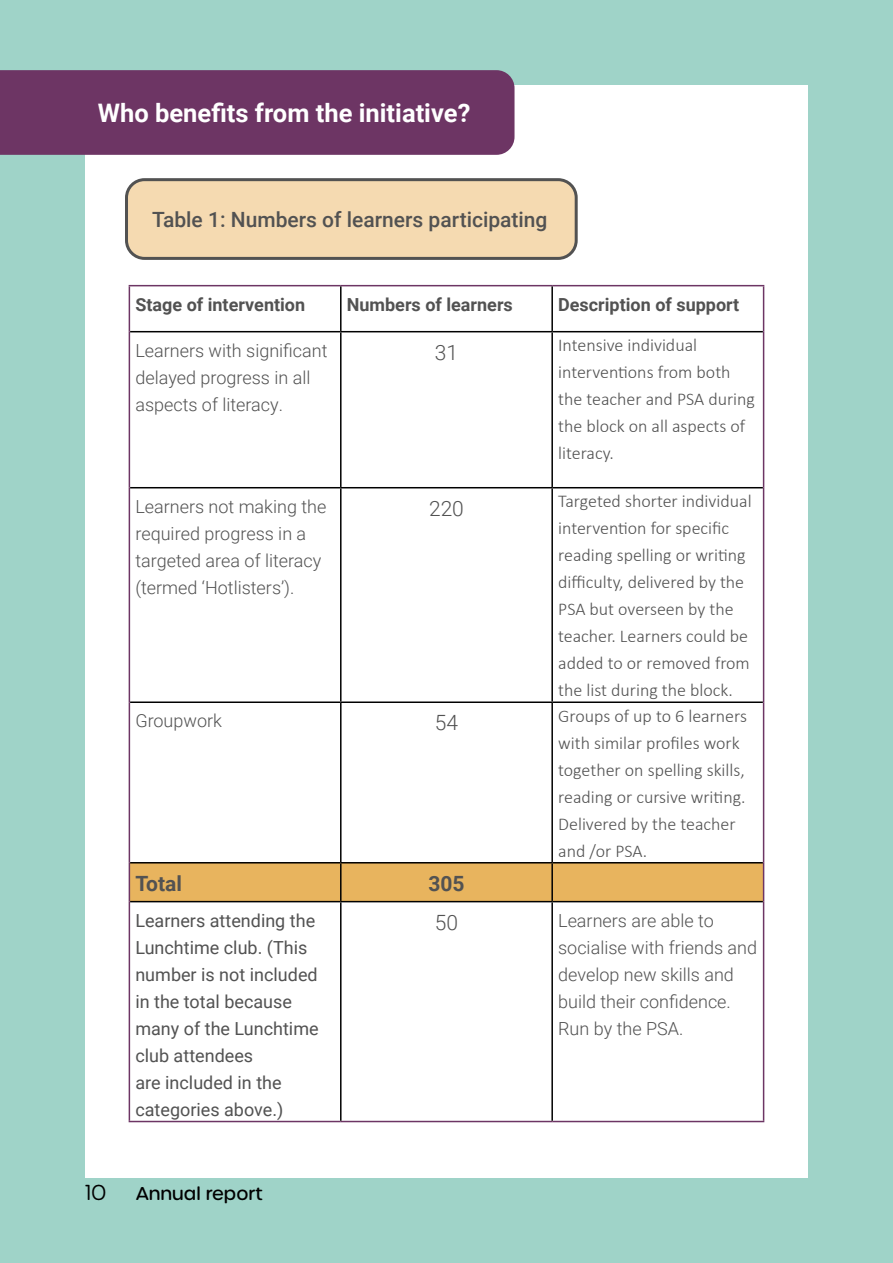
<style>
.page{position:relative;width:893px;height:1263px;background:#9fd3c8}
.page>*{position:absolute;margin:0;border:0;box-sizing:border-box;transform-origin:0 0}
.t1{font:700 25.5px "Roboto";color:#fff}
.t2{font:500 21px "Roboto";color:#525252}
.t3{font:300 21px "Roboto";color:#525252}
.t4{font:700 21px "Roboto";color:#525252}
.t5{font:300 21px "Urbane Rounded";color:#000}
.t6{font:300 18px/27px "Calibri";color:#525252}
.t7{font:300 18px/27px "Roboto";color:#525252}
.t8{font:18px/27px "Roboto";color:#525252}
.t9{font:700 18px "Roboto";color:#525252}
.t10{font:500 18px "Urbane Rounded";color:#000}
</style>
<div class="page">
<div style="left:85px;top:85px;width:723px;height:1093px;background:#fff"></div>
<div style="left:0;top:70px;width:514px;height:85px;background:#6d3564"></div>
<div style="left:130px;top:863px;width:633px;height:38px;background:#e8b45e"></div>
<hr style="left:129px;top:285px;width:212px;height:1px;background:#6d3564">
<hr style="left:129px;top:286px;width:1px;height:46px;background:#6d3564">
<hr style="left:341px;top:285px;width:211px;height:1px;background:#6d3564">
<hr style="left:552px;top:285px;width:212px;height:1px;background:#6d3564">
<hr style="left:763px;top:286px;width:1px;height:46px;background:#6d3564">
<hr style="left:129px;top:332px;width:1px;height:156px;background:#6d3564">
<hr style="left:763px;top:332px;width:1px;height:156px;background:#6d3564">
<hr style="left:129px;top:488px;width:1px;height:214px;background:#6d3564">
<hr style="left:763px;top:488px;width:1px;height:214px;background:#6d3564">
<hr style="left:129px;top:702px;width:1px;height:161px;background:#6d3564">
<hr style="left:763px;top:702px;width:1px;height:161px;background:#6d3564">
<hr style="left:129px;top:863px;width:1px;height:39px;background:#6d3564">
<hr style="left:763px;top:863px;width:1px;height:39px;background:#6d3564">
<hr style="left:129px;top:902px;width:1px;height:219px;background:#6d3564">
<hr style="left:763px;top:902px;width:1px;height:219px;background:#6d3564">
<hr style="left:129px;top:1121px;width:212px;height:1px;background:#6d3564">
<hr style="left:341px;top:1121px;width:211px;height:1px;background:#6d3564">
<hr style="left:552px;top:1121px;width:212px;height:1px;background:#6d3564">
<hr style="left:340px;top:286px;width:2px;height:45px;background:#000">
<hr style="left:551px;top:286px;width:2px;height:45px;background:#000">
<hr style="left:130px;top:331px;width:211px;height:1px;background:#000">
<hr style="left:341px;top:331px;width:211px;height:1px;background:#000">
<hr style="left:340px;top:332px;width:2px;height:155px;background:#000">
<hr style="left:552px;top:331px;width:211px;height:1px;background:#000">
<hr style="left:551px;top:332px;width:2px;height:155px;background:#000">
<hr style="left:130px;top:487px;width:211px;height:1px;background:#000">
<hr style="left:341px;top:487px;width:211px;height:1px;background:#000">
<hr style="left:340px;top:488px;width:2px;height:213px;background:#000">
<hr style="left:552px;top:487px;width:211px;height:1px;background:#000">
<hr style="left:551px;top:488px;width:2px;height:213px;background:#000">
<hr style="left:130px;top:701px;width:211px;height:2px;background:#000">
<hr style="left:341px;top:701px;width:211px;height:2px;background:#000">
<hr style="left:340px;top:703px;width:2px;height:159px;background:#000">
<hr style="left:552px;top:701px;width:211px;height:2px;background:#000">
<hr style="left:551px;top:703px;width:2px;height:159px;background:#000">
<hr style="left:130px;top:862px;width:211px;height:1px;background:#000">
<hr style="left:341px;top:862px;width:211px;height:1px;background:#000">
<hr style="left:340px;top:863px;width:2px;height:38px;background:#000">
<hr style="left:552px;top:862px;width:211px;height:1px;background:#000">
<hr style="left:551px;top:863px;width:2px;height:38px;background:#000">
<hr style="left:130px;top:901px;width:211px;height:1px;background:#000">
<hr style="left:341px;top:901px;width:211px;height:1px;background:#000">
<hr style="left:340px;top:902px;width:2px;height:219px;background:#000">
<hr style="left:552px;top:901px;width:211px;height:1px;background:#000">
<hr style="left:551px;top:902px;width:2px;height:219px;background:#000">
<div style="left:126px;top:180px;width:450px;height:78px;background:#f5dab1;border-radius:18px"></div>
<div style="left:125px;top:178px;width:453px;height:82px;border:3px solid #525252;border-radius:18px"></div>
<h1 class="t1" style="left:98px;top:95px;width:374px">Who benefits from the initiative?</h1>
<p class="t2" style="left:152px;top:205px;width:397px">Table 1: Numbers of learners participating</p>
<p class="t9" style="left:135px;top:291px;width:171px">Stage of intervention</p>
<p class="t9" style="left:347px;top:291px;width:168px">Numbers of learners</p>
<p class="t9" style="left:558px;top:291px;width:183px">Description of support</p>
<p class="t7" style="left:135px;top:336px;width:194px">Learners with significant delayed progress in all aspects of literacy.</p>
<p class="t3" style="left:435px;top:337px;width:25px">31</p>
<p class="t6" style="left:558px;top:332px;width:198px">Intensive individual interventions from both the teacher and PSA during the block on all aspects of literacy.</p>
<p class="t7" style="left:135px;top:492px;width:192px">Learners not making the required progress in a targeted area of literacy (termed ‘Hotlisters’).</p>
<p class="t3" style="left:429px;top:493px;width:36px">220</p>
<p class="t6" style="left:558px;top:488px;width:195px">Targeted shorter individual intervention for specific reading spelling or writing difficulty, delivered by the<br>PSA but overseen by the teacher. Learners could be added to or removed from the list during the block.</p>
<p class="t7" style="left:135px;top:706px;width:88px">Groupwork</p>
<p class="t3" style="left:435px;top:708px;width:25px">54</p>
<p class="t6" style="left:558px;top:702px;width:190px">Groups of up to 6 learners with similar profiles work together on spelling skills, reading or cursive writing.<br>Delivered by the teacher and /or PSA.</p>
<p class="t4" style="left:135px;top:868px;width:48px">Total</p>
<p class="t4" style="left:428px;top:868px;width:38px">305</p>
<p class="t8" style="left:135px;top:906px;width:185px">Learners attending the<br>Lunchtime club. (This number is not included in the total because many of the Lunchtime club attendees<br>are included in the categories above.)</p>
<p class="t3" style="left:435px;top:907px;width:25px">50</p>
<p class="t7" style="left:558px;top:906px;width:200px">Learners are able to socialise with friends and develop new skills and build their confidence.<br>Run by the PSA.</p>
<p class="t5" style="left:85px;top:1179px;width:23px">10</p>
<p class="t10" style="left:136px;top:1182px;width:128px">Annual report</p>
</div>
